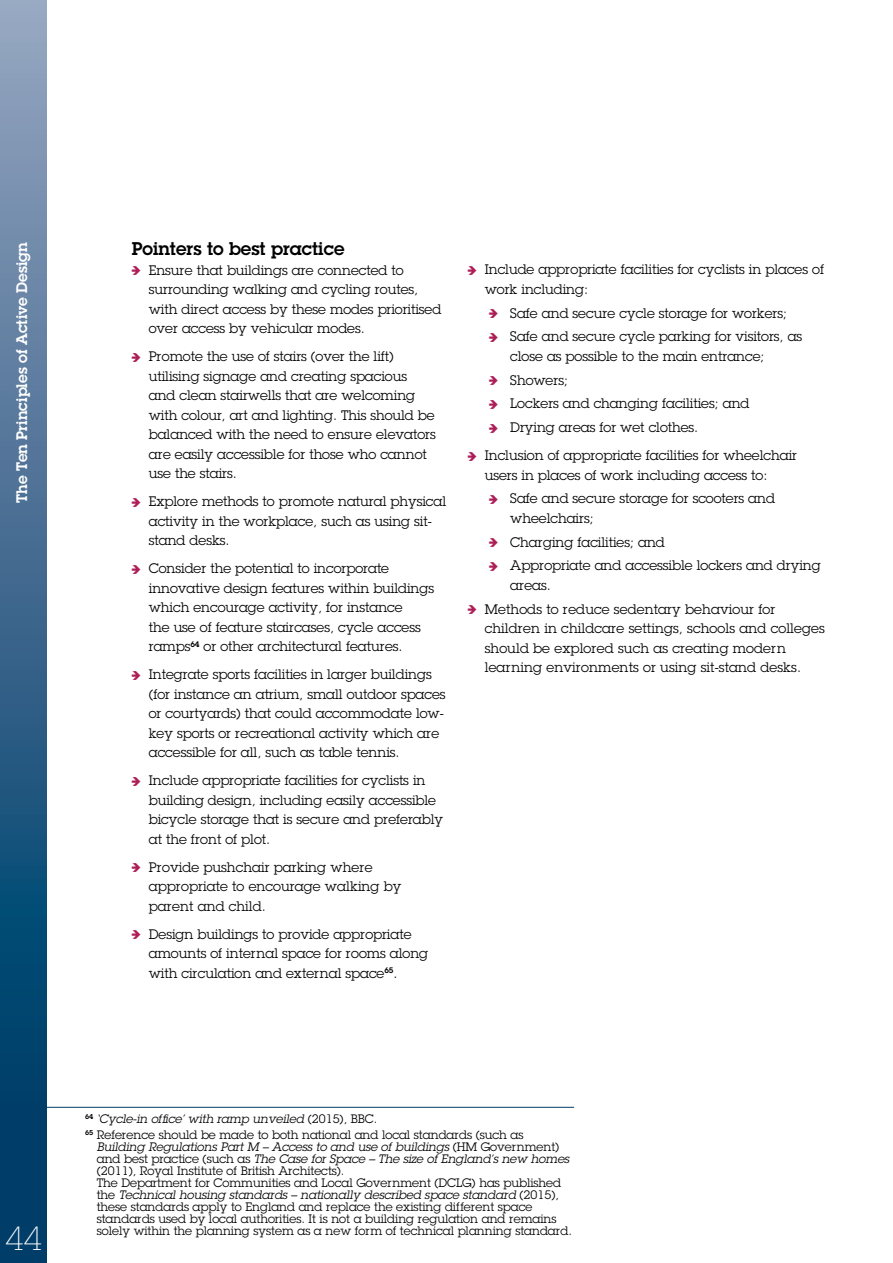
<style>
.page{position:relative;width:893px;height:1263px;background:#fff}
.page>*{position:absolute;margin:0;border:0;box-sizing:border-box;transform-origin:0 0}
.t1{font:30px "Lubalin X Light";color:#fff}
.t2{font:600 18px "Lubalin Graph Std";color:#000}
.t3{font:600 15px "Lubalin Graph Std";color:#fff}
.t4{font:13.5px/19.5px "Lubalin Graph Std";color:#000}
.t5{font:12px/12px "Lubalin Graph Std";color:#000}
.s1{font-style:italic}
</style>
<div class="page">
<svg style="left:0;top:0;width:47px;height:1263px;background:#3b688d"></svg>
<hr style="left:44px;top:1107px;width:530px;height:1px;background:#003e69">
<p class="t3" style="left:12px;top:503px;width:262px;rotate:-90deg">The Ten Principles of Active Design</p>
<h2 class="t2" style="left:132px;top:237px;width:214px">Pointers to best practice</h2>
<p class="t4" style="left:149px;top:260px;width:294px;text-indent:-17px"><sub>~</sub> Ensure that buildings are connected to surrounding walking and cycling routes, with direct access by these modes prioritised over access by vehicular modes.</p>
<p class="t4" style="left:149px;top:346px;width:288px;text-indent:-17px"><sub>~</sub> Promote the use of stairs (over the lift) utilising signage and creating spacious and clean stairwells that are welcoming with colour, art and lighting. This should be balanced with the need to ensure elevators are easily accessible for those who cannot use the stairs.</p>
<p class="t4" style="left:149px;top:491px;width:299px;text-indent:-17px"><sub>~</sub> Explore methods to promote natural physical activity in the workplace, such as using sit&shy;stand desks.</p>
<p class="t4" style="left:149px;top:558px;width:287px;text-indent:-17px"><sub>~</sub> Consider the potential to incorporate innovative design features within buildings which encourage activity, for instance<br>the use of feature staircases, cycle access ramps<sup>64</sup> or other architectural features.</p>
<p class="t4" style="left:149px;top:664px;width:298px;text-indent:-17px"><sub>~</sub> Integrate sports facilities in larger buildings (for instance an atrium, small outdoor spaces or courtyards) that could accommodate low&shy;key sports or recreational activity which are accessible for all, such as table tennis.</p>
<p class="t4" style="left:149px;top:770px;width:296px;text-indent:-17px"><sub>~</sub> Include appropriate facilities for cyclists in building design, including easily accessible bicycle storage that is secure and preferably at the front of plot.</p>
<p class="t4" style="left:149px;top:857px;width:254px;text-indent:-17px"><sub>~</sub> Provide pushchair parking where appropriate to encourage walking by parent and child.</p>
<p class="t4" style="left:149px;top:924px;width:281px;text-indent:-17px"><sub>~</sub> Design buildings to provide appropriate amounts of internal space for rooms along with circulation and external space<sup>65</sup>.</p>
<p class="t4" style="left:485px;top:260px;width:341px;text-indent:-17px"><sub>~</sub> Include appropriate facilities for cyclists in places of work including:</p>
<p class="t4" style="left:489px;top:301px;width:315px;line-height:23.7px"><sub>~</sub> Safe and secure cycle storage for workers;<br><sub>~</sub> Safe and secure cycle parking for visitors, as</p>
<p class="t4" style="left:489px;top:344px;width:277px;line-height:23.7px;text-indent:21px">close as possible to the main entrance; <sub>~</sub> Showers;<br><sub>~</sub> Lockers and changing facilities; and<br><sub>~</sub> Drying areas for wet clothes.</p>
<p class="t4" style="left:485px;top:445px;width:314px;text-indent:-17px"><sub>~</sub> Inclusion of appropriate facilities for wheelchair users in places of work including access to:</p>
<p class="t4" style="left:510px;top:489px;width:266px;text-indent:-21px"><sub>~</sub> Safe and secure storage for scooters and wheelchairs;</p>
<p class="t4" style="left:489px;top:530px;width:333px;line-height:23.7px"><sub>~</sub> Charging facilities; and<br><sub>~</sub> Appropriate and accessible lockers and drying</p>
<p class="t4" style="left:468px;top:573px;width:309px;line-height:23.7px;text-indent:43px">areas.<br><sub>~</sub> Methods to reduce sedentary behaviour for</p>
<p class="t4" style="left:485px;top:618px;width:342px">children in childcare settings, schools and colleges should be explored such as creating modern learning environments or using sit-stand desks.</p>
<h1 class="t1" style="left:5px;top:1221px;width:38px">44</h1>
<p class="t5" style="left:85px;top:1110px;width:440px;line-height:16.2px"><sup>64</sup> <span class="s1">‘Cycle-in office’ with ramp unveiled</span> (2015), BBC.<br><sup>65</sup> Reference should be made to both national and local standards (such as</p>
<p class="t5" style="left:97px;top:1140px;width:477px"><span class="s1">Building Regulations Part M – Access to and use of buildings</span> (HM Government) and best practice (such as <span class="s1">The Case for Space – The size of England’s new homes </span>(2011), Royal Institute of British Architects).<br>The Department for Communities and Local Government (DCLG) has published the <span class="s1">Technical housing standards – nationally described space standard</span> (2015), these standards apply to England and replace the existing different space standards used by local authorities. It is not a building regulation and remains solely within the planning system as a new form of technical planning standard.</p>
</div>
